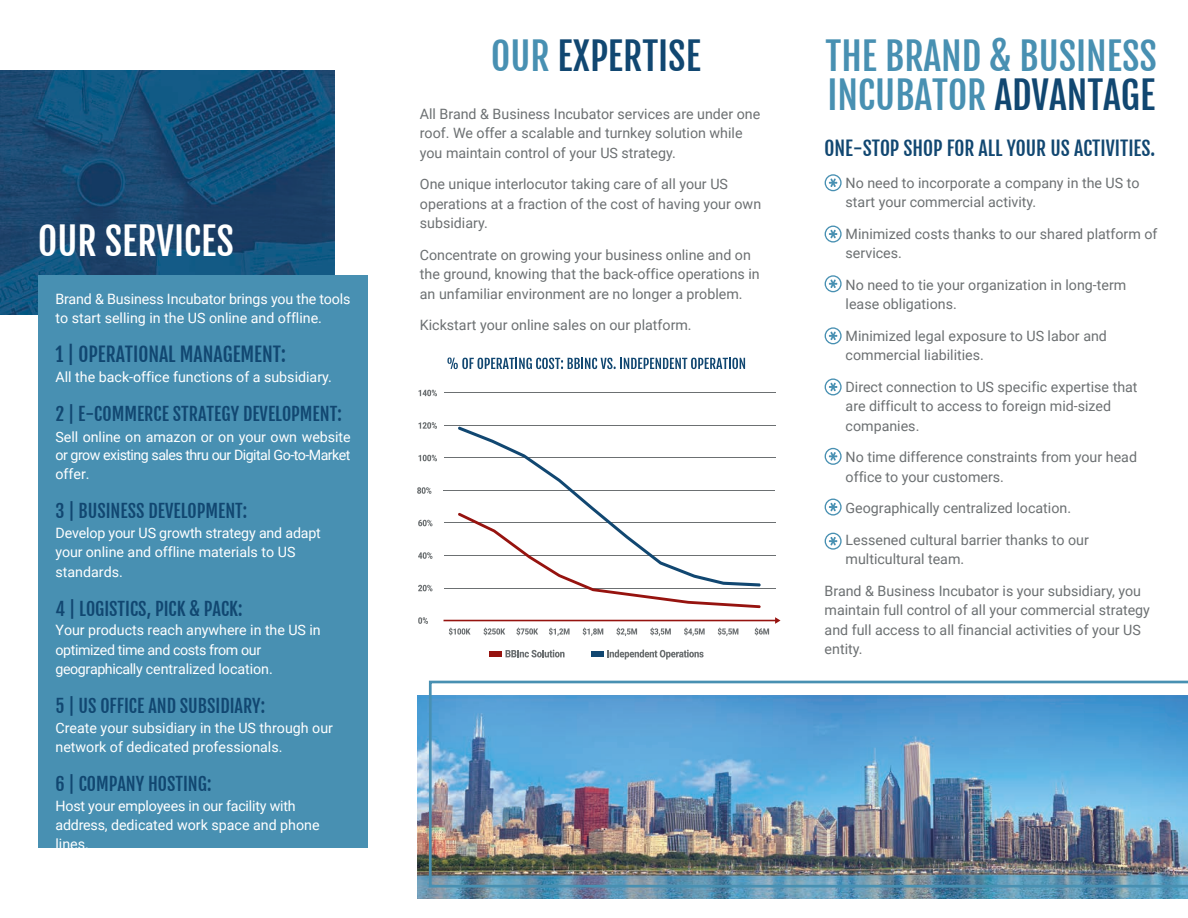
<style>
.page{position:relative;width:1188px;height:918px;background:#fff}
.page>*{position:absolute;margin:0;border:0;box-sizing:border-box;transform-origin:0 0}
.t1{font:37.5px/39px "Fjalla One";color:#4890b2}
.t2{font:37.5px "Fjalla One";color:#114771}
.t3{font:37.5px "Fjalla One";color:#fff}
.t4{font:19.5px "Fjalla One";color:#114771}
.t5{font:18px "Fjalla One";color:#114771}
.t6{font:14.25px/19.5px "Roboto";color:#6c7072}
.t7{font:14.25px/19.5px "Roboto";letter-spacing:-.005em;color:#fff}
.t8{font:14.25px/17.7px "Roboto";letter-spacing:-.04em;color:#fff}
.s1{color:#4890b2}
.s2{color:#114771}
</style>
<div class="page">
<img style="left:0;top:70px;width:334px;height:244px">
<div style="left:38px;top:276px;width:330px;height:572px;background:#4890b2"></div>
<svg style="left:447px;top:357px;width:298px;height:12px"></svg>
<svg style="left:506px;top:650px;width:59px;height:7px"></svg>
<div style="left:489px;top:651px;width:13px;height:6px;background:#96130f"></div>
<svg style="left:607px;top:650px;width:97px;height:9px"></svg>
<div style="left:591px;top:651px;width:12px;height:6px;background:#114771"></div>
<svg style="left:419px;top:422px;width:18px;height:7px"></svg>
<hr style="left:444px;top:425px;width:331px;height:1px;background:#6c7072">
<hr style="left:444px;top:458px;width:331px;height:1px;background:#6c7072">
<svg style="left:419px;top:390px;width:18px;height:6px"></svg>
<hr style="left:444px;top:393px;width:331px;height:1px;background:#6c7072">
<hr style="left:443px;top:490px;width:331px;height:1px;background:#6c7072">
<hr style="left:444px;top:555px;width:331px;height:1px;background:#6c7072">
<hr style="left:444px;top:588px;width:331px;height:1px;background:#6c7072">
<div style="left:444px;top:620px;width:332px;height:1px;border:1px solid #96130f"></div>
<hr style="left:444px;top:523px;width:331px;height:1px;background:#6c7072">
<svg style="left:419px;top:455px;width:18px;height:6px"></svg>
<svg style="left:417px;top:487px;width:14px;height:7px"></svg>
<svg style="left:418px;top:520px;width:14px;height:6px"></svg>
<svg style="left:418px;top:552px;width:14px;height:7px"></svg>
<svg style="left:418px;top:585px;width:14px;height:6px"></svg>
<svg style="left:418px;top:617px;width:10px;height:7px"></svg>
<svg style="left:449px;top:628px;width:22px;height:7px"></svg>
<svg style="left:484px;top:628px;width:21px;height:7px"></svg>
<svg style="left:516px;top:628px;width:22px;height:7px"></svg>
<svg style="left:549px;top:628px;width:21px;height:8px"></svg>
<svg style="left:583px;top:628px;width:20px;height:8px"></svg>
<svg style="left:616px;top:628px;width:21px;height:8px"></svg>
<svg style="left:650px;top:628px;width:21px;height:8px"></svg>
<svg style="left:684px;top:628px;width:21px;height:8px"></svg>
<svg style="left:755px;top:628px;width:14px;height:7px"></svg>
<svg style="left:718px;top:628px;width:20px;height:8px"></svg>
<svg style="left:458px;top:426px;width:303px;height:87px"></svg>
<svg style="left:458px;top:513px;width:303px;height:95px"></svg>
<svg style="left:775px;top:617px;width:6px;height:7px"></svg>
<img style="left:417px;top:695px;width:771px;height:203px">
<img style="left:429px;top:681px;width:759px;height:207px">
<svg style="left:825px;top:174px;width:17px;height:17px"></svg>
<svg style="left:825px;top:275px;width:17px;height:17px"></svg>
<svg style="left:825px;top:448px;width:17px;height:17px"></svg>
<svg style="left:825px;top:533px;width:17px;height:17px"></svg>
<svg style="left:825px;top:378px;width:17px;height:17px"></svg>
<svg style="left:825px;top:499px;width:17px;height:17px"></svg>
<svg style="left:825px;top:327px;width:17px;height:17px"></svg>
<svg style="left:825px;top:226px;width:17px;height:17px"></svg>
<h1 class="t3" style="left:38px;top:218px;width:197px">OUR SERVICES</h1>
<p class="t7" style="left:56px;top:288px;width:296px">Brand &amp; Business Incubator brings you the tools to start selling in the US online and offline.</p>
<h2 class="t4" style="left:56px;top:342px;width:232px">1 | OPERATIONAL MANAGEMENT:</h2>
<p class="t7" style="left:56px;top:366px;width:278px">All the back-office functions of a subsidiary.</p>
<p class="t5" style="left:56px;top:402px;width:288px">2 | E-COMMERCE STRATEGY DEVELOPMENT:</p>
<p class="t8" style="left:56px;top:427px;width:297px">Sell online on amazon or on your own website or grow existing sales thru our Digital Go-to-Market</p>
<p class="t7" style="left:56px;top:464px;width:36px">offer.</p>
<p class="t5" style="left:56px;top:500px;width:193px">3 | BUSINESS DEVELOPMENT:</p>
<p class="t7" style="left:56px;top:522px;width:267px">Develop your US growth strategy and adapt your online and offline materials to US standards.</p>
<p class="t5" style="left:56px;top:597px;width:189px">4 | LOGISTICS, PICK &amp; PACK:</p>
<p class="t7" style="left:56px;top:620px;width:267px">Your products reach anywhere in the US in optimized time and costs from our geographically centralized location.</p>
<p class="t5" style="left:56px;top:695px;width:211px">5 | US OFFICE AND SUBSIDIARY:</p>
<p class="t7" style="left:56px;top:717px;width:279px">Create your subsidiary in the US through our network of dedicated professionals.</p>
<p class="t5" style="left:56px;top:773px;width:157px">6 | COMPANY HOSTING:</p>
<p class="t7" style="left:56px;top:795px;width:266px">Host your employees in our facility with address, dedicated work space and phone lines.</p>
<h1 class="t2" style="left:491px;top:34px;width:211px"><span class="s1">OUR</span> EXPERTISE</h1>
<h1 class="t1" style="left:826px;top:37px;width:333px">THE BRAND &amp; BUSINESS<br>INCUBATOR <span class="s2">ADVANTAGE</span></h1>
<p class="t6" style="left:420px;top:104px;width:342px">All Brand &amp; Business Incubator services are under one roof. We offer a scalable and turnkey solution while you maintain control of your US strategy.</p>
<p class="t6" style="left:420px;top:174px;width:343px">One unique interlocutor taking care of all your US operations at a fraction of the cost of having your own subsidiary.</p>
<p class="t6" style="left:420px;top:245px;width:341px">Concentrate on growing your business online and on the ground, knowing that the back-office operations in an unfamiliar environment are no longer a problem.</p>
<p class="t6" style="left:420px;top:315px;width:273px">Kickstart your online sales on our platform.</p>
<h2 class="t4" style="left:825px;top:136px;width:332px">ONE-STOP SHOP FOR ALL YOUR US ACTIVITIES.</h2>
<p class="t6" style="left:846px;top:172px;width:295px">No need to incorporate a company in the US to start your commercial activity.</p>
<p class="t6" style="left:846px;top:223px;width:313px">Minimized costs thanks to our shared platform of services.</p>
<p class="t6" style="left:846px;top:274px;width:282px">No need to tie your organization in long-term lease obligations.</p>
<p class="t6" style="left:846px;top:325px;width:263px">Minimized legal exposure to US labor and commercial liabilities.</p>
<p class="t6" style="left:846px;top:376px;width:294px">Direct connection to US specific expertise that are difficult to access to foreign mid-sized companies.</p>
<p class="t6" style="left:846px;top:447px;width:293px">No time difference constraints from your head office to your customers.</p>
<p class="t6" style="left:846px;top:498px;width:227px">Geographically centralized location.</p>
<p class="t6" style="left:846px;top:529px;width:245px">Lessened cultural barrier thanks to our multicultural team.</p>
<p class="t6" style="left:825px;top:580px;width:327px">Brand &amp; Business Incubator is your subsidiary, you maintain full control of all your commercial strategy and full access to all financial activities of your US entity.</p>
</div>
